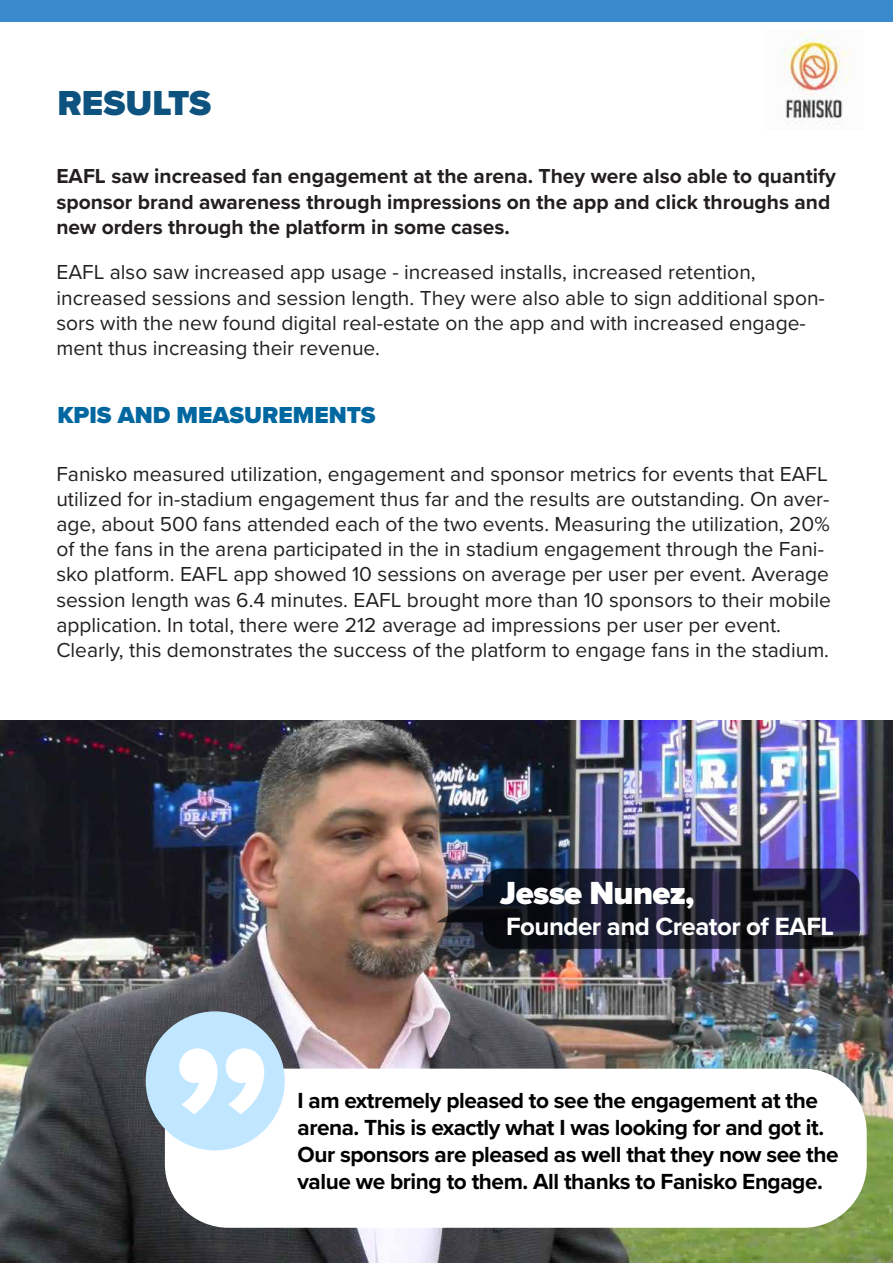
<style>
.page{position:relative;width:893px;height:1263px;background:#fff}
.page>*{position:absolute;margin:0;border:0;box-sizing:border-box;transform-origin:0 0}
.t1{font:700 229.5px "Proxima Nova";color:#fff}
.t2{font:900 36px "Proxima Nova";color:#0e527f}
.t3{font:900 33.15px "Proxima Nova";letter-spacing:-.02em;color:#fff}
.t4{font:700 25.8px "Proxima Nova";letter-spacing:-.02em;color:#fff}
.t5{font:900 24px "Proxima Nova";color:#0067a0}
.t6{font:700 22.65px/27.2px "Proxima Nova";letter-spacing:-.02em;color:#000}
.t7{font:21px/25.2px "Proxima Nova";color:#231f20}
.t8{font:700 21px/25.2px "Proxima Nova";color:#231f20}
</style>
<div class="page">
<div style="left:0;top:0;width:893px;height:21px;background:#3a8bce"></div>
<img style="left:782px;top:31px;width:69px;height:94px">
<img style="left:0;top:721px;width:893px;height:542px">
<div style="left:165px;top:1068px;width:702px;height:160px;background:#fff;border-radius:64px"></div>
<div style="left:146px;top:1011px;width:139px;height:139px;background:#c0e7ff;border-radius:50%"></div>
<svg style="left:436px;top:868px;width:424px;height:81px"></svg>
<h2 class="t2" style="left:57px;top:77px;width:155px">RESULTS</h2>
<p class="t8" style="left:56px;top:163px;width:781px">EAFL saw increased fan engagement at the arena. They were also able to quantify sponsor brand awareness through impressions on the app and click throughs and new orders through the platform in some cases.</p>
<p class="t7" style="left:56px;top:259px;width:770px">EAFL also saw increased app usage - increased installs, increased retention, increased sessions and session length. They were also able to sign additional spon&shy;sors with the new found digital real-estate on the app and with increased engage&shy;ment thus increasing their revenue.</p>
<p class="t5" style="left:57px;top:397px;width:319px">KPIS AND MEASUREMENTS</p>
<p class="t7" style="left:56px;top:460px;width:776px">Fanisko measured utilization, engagement and sponsor metrics for events that EAFL utilized for in-stadium engagement thus far and the results are outstanding. On aver&shy;age, about 500 fans attended each of the two events. Measuring the utilization, 20% of the fans in the arena participated in the in stadium engagement through the Fani&shy;sko platform. EAFL app showed 10 sessions on average per user per event. Average session length was 6.4 minutes. EAFL brought more than 10 sponsors to their mobile application. In total, there were 212 average ad impressions per user per event.<br>Clearly, this demonstrates the success of the platform to engage fans in the stadium.</p>
<h3 class="t3" style="left:500px;top:868px;width:196px">Jesse Nunez,</h3>
<p class="t4" style="left:506px;top:907px;width:330px">Founder and Creator of EAFL</p>
<h1 class="t1" style="left:273px;top:1206px;width:107px;rotate:-180deg">“</h1>
<p class="t6" style="left:297px;top:1086px;width:543px">I am extremely pleased to see the engagement at the arena. This is exactly what I was looking for and got it.<br>Our sponsors are pleased as well that they now see the value we bring to them. All thanks to Fanisko Engage.</p>
</div>
